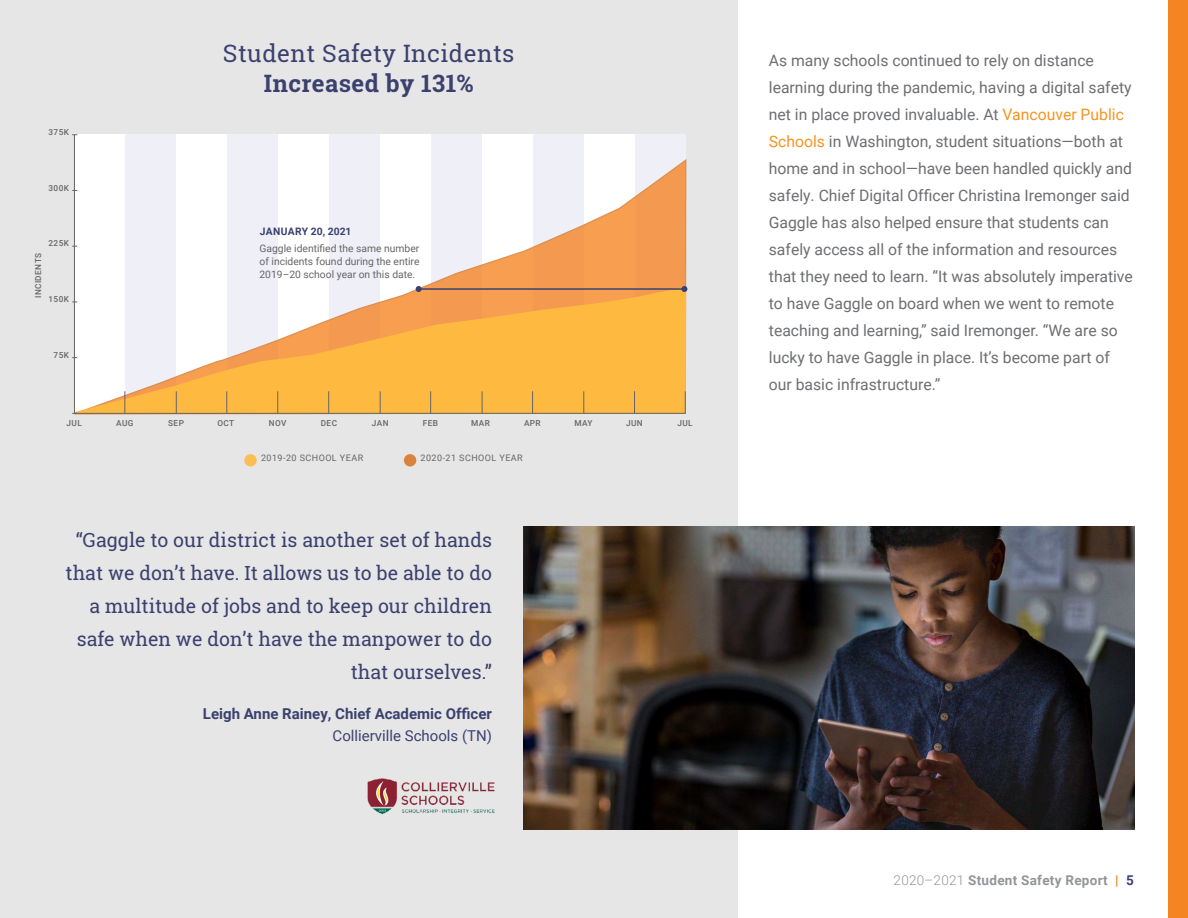
<style>
.page{position:relative;width:1188px;height:918px;background:#fff}
.page>*{position:absolute;margin:0;border:0;box-sizing:border-box;transform-origin:0 0}
.t1{font:24px "Roboto Slab";letter-spacing:.02em;color:#3b416f}
.t2{font:700 24px "Roboto Slab";letter-spacing:.02em;color:#3b416f}
.t3{font:19.5px/33px "Roboto Slab";color:#3b416f;text-align:right}
.t4{font:15.75px/27px "Roboto";color:#6d6e71}
.t5{font:700 15px "Roboto";color:#3b416f}
.t6{font:15px "Roboto";color:#3b416f}
.t7{font:700 13.5px "Roboto";letter-spacing:.02em;color:#939598}
.t8{font:10.35px/13px "Roboto";color:#666;text-align:justify}
.t9{font:700 10.35px "Roboto";letter-spacing:.02em;color:#3b416f}
.t10{font:9px "Roboto";letter-spacing:.05em;color:#666}
.t11{font:500 8.25px "Roboto";letter-spacing:.05em;color:#666}
.s1{color:#f7941e}
.s2{font-weight:300}
.s3{color:#f58423}
.s4{color:#3b416f}
</style>
<div class="page">
<div style="left:1168px;top:0;width:20px;height:918px;background:#f58423"></div>
<div style="left:0;top:0;width:737px;height:918px;background:#e7e6e6"></div>
<div style="left:125px;top:135px;width:51px;height:278px;background:#efeff8"></div>
<div style="left:329px;top:135px;width:51px;height:278px;background:#efeff8"></div>
<div style="left:533px;top:135px;width:51px;height:278px;background:#efeff8"></div>
<div style="left:227px;top:135px;width:51px;height:278px;background:#efeff8"></div>
<div style="left:431px;top:135px;width:51px;height:278px;background:#efeff8"></div>
<div style="left:635px;top:135px;width:51px;height:278px;background:#efeff8"></div>
<div style="left:176px;top:135px;width:51px;height:278px;background:#fff"></div>
<div style="left:74px;top:135px;width:51px;height:278px;background:#fff"></div>
<div style="left:380px;top:135px;width:51px;height:278px;background:#fff"></div>
<div style="left:584px;top:135px;width:51px;height:278px;background:#fff"></div>
<div style="left:278px;top:135px;width:51px;height:278px;background:#fff"></div>
<div style="left:482px;top:135px;width:51px;height:278px;background:#fff"></div>
<svg style="left:72px;top:159px;width:616px;height:132px"></svg>
<svg style="left:72px;top:286px;width:615px;height:129px;fill:#fdb940"></svg>
<hr style="left:74px;top:413px;width:612px;height:1px;background:#666">
<svg style="left:125px;top:391px;width:1px;height:23px"></svg>
<hr style="left:74px;top:135px;width:1px;height:279px;background:#666">
<svg style="left:176px;top:391px;width:1px;height:22px"></svg>
<svg style="left:227px;top:391px;width:1px;height:23px"></svg>
<svg style="left:278px;top:391px;width:1px;height:23px"></svg>
<svg style="left:328px;top:391px;width:1px;height:22px"></svg>
<svg style="left:380px;top:391px;width:1px;height:23px"></svg>
<svg style="left:430px;top:391px;width:1px;height:22px"></svg>
<svg style="left:482px;top:391px;width:1px;height:23px"></svg>
<svg style="left:532px;top:391px;width:1px;height:22px"></svg>
<svg style="left:584px;top:391px;width:1px;height:23px"></svg>
<svg style="left:634px;top:391px;width:1px;height:22px"></svg>
<svg style="left:685px;top:391px;width:1px;height:23px"></svg>
<svg style="left:244px;top:454px;width:13px;height:13px"></svg>
<svg style="left:404px;top:454px;width:12px;height:13px"></svg>
<img style="left:523px;top:526px;width:611px;height:303px">
<hr style="left:419px;top:288px;width:265px;height:2px;background:#3b416f">
<svg style="left:681px;top:286px;width:6px;height:6px"></svg>
<svg style="left:416px;top:286px;width:6px;height:6px"></svg>
<img style="left:368px;top:778px;width:127px;height:36px">
<p class="t11" style="left:48px;top:127px;width:22px">375K</p>
<p class="t11" style="left:48px;top:182px;width:22px">300K</p>
<p class="t11" style="left:48px;top:237px;width:22px">225K</p>
<p class="t11" style="left:32px;top:298px;width:47px;rotate:-90deg">INCIDENTS</p>
<p class="t11" style="left:48px;top:293px;width:22px">150K</p>
<p class="t11" style="left:54px;top:349px;width:17px">75K</p>
<p class="t11" style="left:67px;top:417px;width:17px">JUL</p>
<h1 class="t1" style="left:223px;top:37px;width:293px">Student Safety Incidents</h1>
<h1 class="t2" style="left:264px;top:67px;width:211px">Increased by 131%</h1>
<p class="t9" style="left:260px;top:224px;width:93px">JANUARY 20, 2021</p>
<p class="t8" style="left:260px;top:242px;width:162px">Gaggle identified the same number of incidents found during the entire 2019–20 school year on this date.</p>
<p class="t11" style="left:116px;top:417px;width:19px">AUG</p>
<p class="t11" style="left:168px;top:417px;width:17px">SEP</p>
<p class="t11" style="left:217px;top:417px;width:18px">OCT</p>
<p class="t11" style="left:269px;top:417px;width:19px">NOV</p>
<p class="t11" style="left:321px;top:417px;width:18px">DEC</p>
<p class="t11" style="left:372px;top:417px;width:18px">JAN</p>
<p class="t11" style="left:423px;top:417px;width:17px">FEB</p>
<p class="t11" style="left:471px;top:417px;width:20px">MAR</p>
<p class="t11" style="left:524px;top:417px;width:18px">APR</p>
<p class="t11" style="left:575px;top:417px;width:19px">MAY</p>
<p class="t11" style="left:626px;top:417px;width:18px">JUN</p>
<p class="t11" style="left:677px;top:417px;width:17px">JUL</p>
<p class="t10" style="left:261px;top:452px;width:104px">2019-20 SCHOOL YEAR</p>
<p class="t10" style="left:421px;top:452px;width:104px">2020-21 SCHOOL YEAR</p>
<p class="t3" style="left:66px;top:523px;width:428px">“Gaggle to our district is another set of hands that we don’t have. It allows us to be able to do a multitude of jobs and to keep our children safe when we don’t have the manpower to do that ourselves.”</p>
<p class="t5" style="left:203px;top:703px;width:290px">Leigh Anne Rainey, Chief Academic Officer</p>
<p class="t6" style="left:333px;top:725px;width:161px">Collierville Schools (TN)</p>
<p class="t4" style="left:769px;top:46px;width:366px">As many schools continued to rely on distance learning during the pandemic, having a digital safety net in place proved invaluable. At <span class="s1">Vancouver Public Schools</span> in Washington, student situations—both at home and in school—have been handled quickly and safely. Chief Digital Officer Christina Iremonger said Gaggle has also helped ensure that students can safely access all of the information and resources that they need to learn. “It was absolutely imperative to have Gaggle on board when we went to remote teaching and learning,” said Iremonger. “We are so lucky to have Gaggle in place. It’s become part of our basic infrastructure.”</p>
<p class="t7" style="left:894px;top:870px;width:242px"><span class="s2">2020–2021</span> Student Safety Report <span class="s3">|</span> <span class="s4">5</span></p>
</div>
